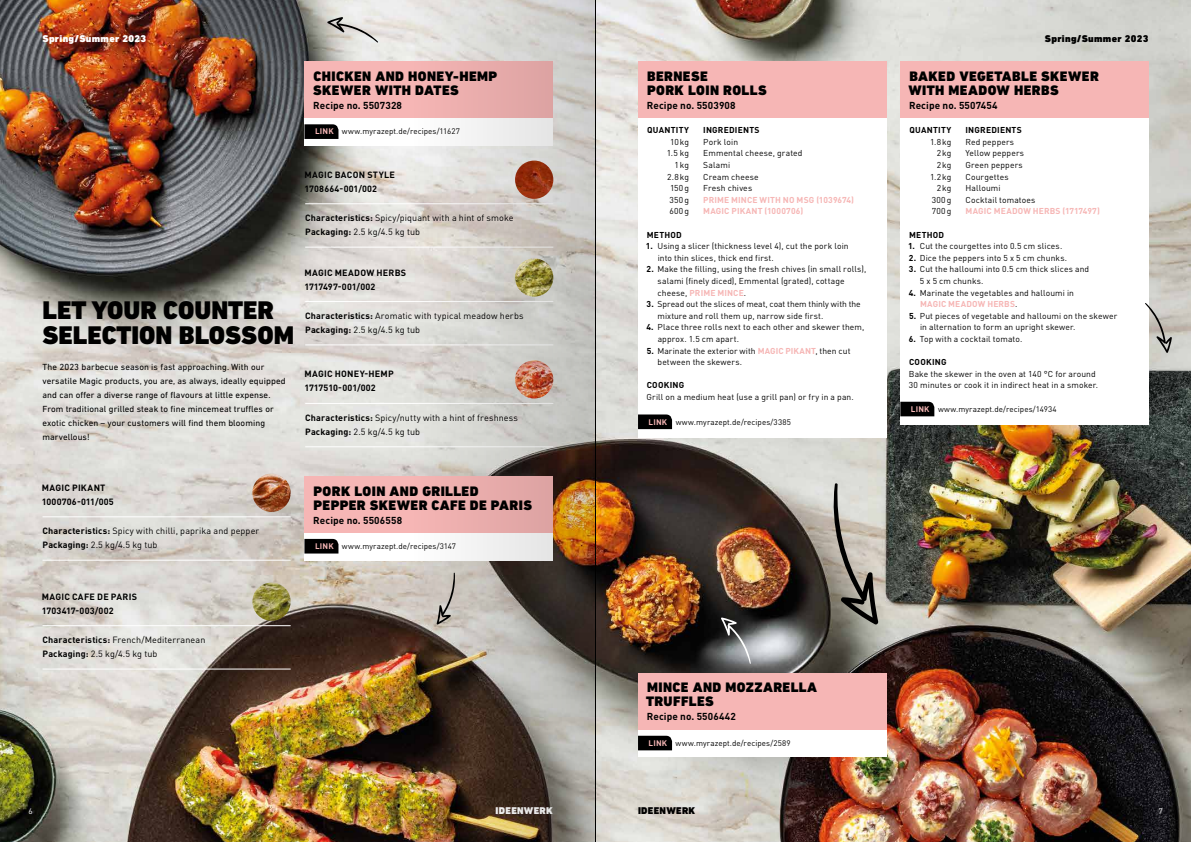
<style>
.page{position:relative;width:1191px;height:842px;background:#fff}
.page>*{position:absolute;margin:0;border:0;box-sizing:border-box;transform-origin:0 0}
.t1{font:900 26px/25px "DIN Next LT Pro";color:#000}
.t2{font:900 14px/14px "DIN Next LT Pro";letter-spacing:.03em;color:#000}
.t3{font:700 10px "DIN Pro";letter-spacing:.015em;color:#000}
.t4{font:900 10px "DIN Next LT Pro";letter-spacing:.03em;color:#000}
.t5{font:900 10px "DIN Next LT Pro";letter-spacing:.03em;color:#fff}
.t6{font:9px/14px "DIN Pro";letter-spacing:.01em;color:#000}
.t7{font:9px/14px "DIN Next LT Pro";letter-spacing:.01em;color:#000}
.t8{font:700 9px/14px "DIN Pro";letter-spacing:.02em;color:#000}
.t9{font:8.5px/11.6px "DIN Pro";letter-spacing:.015em;color:#000}
.t10{font:700 8.5px "DIN Pro";letter-spacing:.015em;color:#f6b6b5}
.t11{font:700 8.5px "DIN Pro";letter-spacing:.025em;color:#000}
.t12{font:8px "DIN Pro";letter-spacing:.01em;color:#000}
.t13{font:8px "DIN Pro";color:#fff}
.s1{font-weight:700;color:#f6b6b5}
.s2{font-weight:700}
</style>
<div class="page">
<img style="left:596px;top:0;width:595px;height:842px">
<div style="left:638px;top:118px;width:248px;height:319px;background:#fff"></div>
<svg style="left:638px;top:414px;width:34px;height:15px"></svg>
<div style="left:638px;top:61px;width:248px;height:57px;background:#f6b6b5"></div>
<div style="left:900px;top:118px;width:248px;height:307px;background:#fff"></div>
<svg style="left:900px;top:402px;width:34px;height:14px"></svg>
<div style="left:900px;top:61px;width:248px;height:57px;background:#f6b6b5"></div>
<div style="left:638px;top:729px;width:248px;height:28px;background:#fff"></div>
<div style="left:638px;top:673px;width:248px;height:56px;background:#f6b6b5"></div>
<svg style="left:638px;top:736px;width:34px;height:14px"></svg>
<svg style="left:1145px;top:303px;width:27px;height:50px"></svg>
<svg style="left:830px;top:483px;width:48px;height:142px;background:#a19d94"></svg>
<svg style="left:721px;top:617px;width:30px;height:47px"></svg>
<img style="left:0;top:0;width:595px;height:842px">
<hr style="left:595px;top:0;width:1px;height:842px;background:#000">
<p class="t5" style="left:43px;top:33px;width:105px">Spring/Summer 2023</p>
<p class="t4" style="left:1045px;top:33px;width:105px">Spring/Summer 2023</p>
<h2 class="t2" style="left:313px;top:69px;width:185px">CHICKEN AND HONEY-HEMP<br>SKEWER WITH DATES</h2>
<p class="t3" style="left:313px;top:97px;width:90px">Recipe no. 5507328</p>
<p class="t12" style="left:315px;top:125px;width:146px"><span class="s1">LINK</span> www.myrazept.de/recipes/11627</p>
<h1 class="t1" style="left:43px;top:298px;width:253px">LET YOUR COUNTER<br>SELECTION BLOSSOM</h1>
<p class="t7" style="left:43px;top:360px;width:244px">The 2023 barbecue season is fast approaching. With our versatile Magic products, you are, as always, ideally equipped and can offer a diverse range of flavours at little expense.<br>From traditional grilled steak to fine mincemeat truffles or exotic chicken – your customers will find them blooming marvellous!</p>
<p class="t8" style="left:304px;top:166px;width:92px">MAGIC BACON STYLE<br>1708664-001/002</p>
<p class="t6" style="left:305px;top:210px;width:210px"><span class="s2">Characteristics:</span> Spicy/piquant with a hint of smoke<br><span class="s2">Packaging:</span> 2.5 kg/4.5 kg tub</p>
<p class="t8" style="left:304px;top:264px;width:103px">MAGIC MEADOW HERBS<br>1717497-001/002</p>
<p class="t6" style="left:305px;top:308px;width:220px"><span class="s2">Characteristics:</span> Aromatic with typical meadow herbs<br><span class="s2">Packaging:</span> 2.5 kg/4.5 kg tub</p>
<p class="t8" style="left:304px;top:366px;width:91px">MAGIC HONEY-HEMP<br>1717510-001/002</p>
<p class="t6" style="left:305px;top:410px;width:214px"><span class="s2">Characteristics:</span> Spicy/nutty with a hint of freshness<br><span class="s2">Packaging:</span> 2.5 kg/4.5 kg tub</p>
<p class="t8" style="left:42px;top:479px;width:74px">MAGIC PIKANT<br>1000706-011/005</p>
<p class="t6" style="left:43px;top:523px;width:218px"><span class="s2">Characteristics:</span> Spicy with chilli, paprika and pepper<br><span class="s2">Packaging:</span> 2.5 kg/4.5 kg tub</p>
<p class="t8" style="left:42px;top:588px;width:97px">MAGIC CAFE DE PARIS<br>1703417-003/002</p>
<p class="t6" style="left:43px;top:632px;width:164px"><span class="s2">Characteristics:</span> French/Mediterranean<br><span class="s2">Packaging:</span> 2.5 kg/4.5 kg tub</p>
<h2 class="t2" style="left:313px;top:484px;width:220px">PORK LOIN AND GRILLED<br>PEPPER SKEWER CAFE DE PARIS</h2>
<p class="t3" style="left:313px;top:512px;width:90px">Recipe no. 5506558</p>
<p class="t12" style="left:315px;top:540px;width:143px"><span class="s1">LINK</span> www.myrazept.de/recipes/3147</p>
<h2 class="t2" style="left:647px;top:69px;width:121px">BERNESE<br>PORK LOIN ROLLS</h2>
<p class="t3" style="left:647px;top:97px;width:90px">Recipe no. 5503908</p>
<p class="t11" style="left:647px;top:123px;width:43px">QUANTITY</p>
<p class="t11" style="left:703px;top:123px;width:58px">INGREDIENTS</p>
<p class="t9" style="left:670px;top:135px;width:20px">10kg</p>
<p class="t9" style="left:703px;top:135px;width:36px">Pork loin</p>
<p class="t9" style="left:666px;top:147px;width:24px">1.5 kg</p>
<p class="t9" style="left:703px;top:147px;width:101px">Emmental cheese, grated</p>
<p class="t9" style="left:674px;top:158px;width:16px">1kg</p>
<p class="t9" style="left:703px;top:158px;width:28px">Salami</p>
<p class="t9" style="left:667px;top:170px;width:23px">2.8kg</p>
<p class="t9" style="left:703px;top:170px;width:57px">Cream cheese</p>
<p class="t9" style="left:670px;top:181px;width:21px">150g</p>
<p class="t9" style="left:703px;top:181px;width:50px">Fresh chives</p>
<p class="t9" style="left:669px;top:193px;width:21px">350g</p>
<p class="t10" style="left:703px;top:193px;width:152px">PRIME MINCE WITH NO MSG (1039674)</p>
<p class="t9" style="left:669px;top:205px;width:21px">600g</p>
<p class="t10" style="left:703px;top:204px;width:101px">MAGIC PIKANT (1000706)</p>
<p class="t11" style="left:647px;top:227px;width:37px">METHOD</p>
<p class="t9" style="left:657px;top:239px;width:192px;text-indent:-12px"><span class="s2">1.</span> Using a slicer (thickness level 4), cut the pork loin into thin slices, thick end first.</p>
<p class="t9" style="left:657px;top:263px;width:210px;text-indent:-11px"><span class="s2">2.</span> Make the filling, using the fresh chives (in small rolls), salami (finely diced), Emmental (grated), cottage cheese, <span class="s1">PRIME MINCE</span>.</p>
<p class="t9" style="left:657px;top:297px;width:205px;text-indent:-11px"><span class="s2">3.</span> Spread out the slices of meat, coat them thinly with the mixture and roll them up, narrow side first.</p>
<p class="t9" style="left:657px;top:321px;width:208px;text-indent:-11px"><span class="s2">4.</span> Place three rolls next to each other and skewer them, approx. 1.5 cm apart.</p>
<p class="t9" style="left:657px;top:344px;width:194px;text-indent:-11px"><span class="s2">5.</span> Marinate the exterior with <span class="s1">MAGIC PIKANT</span>, then cut between the skewers.</p>
<p class="t11" style="left:646px;top:378px;width:39px">COOKING</p>
<p class="t9" style="left:646px;top:390px;width:209px">Grill on a medium heat (use a grill pan) or fry in a pan.</p>
<p class="t12" style="left:648px;top:415px;width:144px"><span class="s1">LINK</span> www.myrazept.de/recipes/3385</p>
<h2 class="t2" style="left:908px;top:69px;width:192px">BAKED VEGETABLE SKEWER<br>WITH MEADOW HERBS</h2>
<p class="t3" style="left:909px;top:97px;width:90px">Recipe no. 5507454</p>
<p class="t11" style="left:909px;top:123px;width:43px">QUANTITY</p>
<p class="t11" style="left:965px;top:123px;width:58px">INGREDIENTS</p>
<p class="t9" style="left:930px;top:135px;width:23px">1.8kg</p>
<p class="t9" style="left:965px;top:135px;width:50px">Red peppers</p>
<p class="t9" style="left:936px;top:147px;width:16px">2kg</p>
<p class="t9" style="left:965px;top:147px;width:60px">Yellow peppers</p>
<p class="t9" style="left:936px;top:158px;width:16px">2kg</p>
<p class="t9" style="left:965px;top:158px;width:59px">Green peppers</p>
<p class="t9" style="left:930px;top:170px;width:23px">1.2kg</p>
<p class="t9" style="left:965px;top:170px;width:45px">Courgettes</p>
<p class="t9" style="left:936px;top:181px;width:16px">2kg</p>
<p class="t9" style="left:965px;top:181px;width:37px">Halloumi</p>
<p class="t9" style="left:931px;top:193px;width:21px">300g</p>
<p class="t9" style="left:965px;top:193px;width:71px">Cocktail tomatoes</p>
<p class="t9" style="left:932px;top:205px;width:21px">700g</p>
<p class="t10" style="left:965px;top:204px;width:136px">MAGIC MEADOW HERBS (1717497)</p>
<p class="t11" style="left:909px;top:227px;width:37px">METHOD</p>
<p class="t9" style="left:908px;top:239px;width:156px"><span class="s2">1.</span> Cut the courgettes into 0.5 cm slices.</p>
<p class="t9" style="left:908px;top:251px;width:160px"><span class="s2">2.</span> Dice the peppers into 5 x 5 cm chunks.</p>
<p class="t9" style="left:920px;top:263px;width:171px;text-indent:-11px"><span class="s2">3.</span> Cut the halloumi into 0.5 cm thick slices and<br>5 x 5 cm chunks.</p>
<p class="t9" style="left:920px;top:286px;width:156px;text-indent:-11px"><span class="s2">4.</span> Marinate the vegetables and halloumi in<br><span class="s1">MAGIC MEADOW HERBS</span>.</p>
<p class="t9" style="left:920px;top:309px;width:199px;text-indent:-11px"><span class="s2">5.</span> Put pieces of vegetable and halloumi on the skewer in alternation to form an upright skewer.</p>
<p class="t9" style="left:908px;top:332px;width:115px"><span class="s2">6.</span> Top with a cocktail tomato.</p>
<p class="t11" style="left:909px;top:355px;width:39px">COOKING</p>
<p class="t9" style="left:909px;top:367px;width:191px">Bake the skewer in the oven at 140 °C for around<br>30 minutes or cook it in indirect heat in a smoker.</p>
<p class="t12" style="left:911px;top:403px;width:147px"><span class="s1">LINK</span> www.myrazept.de/recipes/14934</p>
<h2 class="t2" style="left:646px;top:681px;width:173px">MINCE AND MOZZARELLA<br>TRUFFLES</h2>
<p class="t3" style="left:647px;top:708px;width:91px">Recipe no. 5506442</p>
<p class="t12" style="left:648px;top:737px;width:143px"><span class="s1">LINK</span> www.myrazept.de/recipes/2589</p>
<p class="t13" style="left:28px;top:804px;width:6px">6</p>
<p class="t4" style="left:638px;top:804px;width:59px">IDEENWERK</p>
<p class="t13" style="left:1158px;top:804px;width:6px">7</p>
<p class="t5" style="left:495px;top:804px;width:59px">IDEENWERK</p>
</div>
